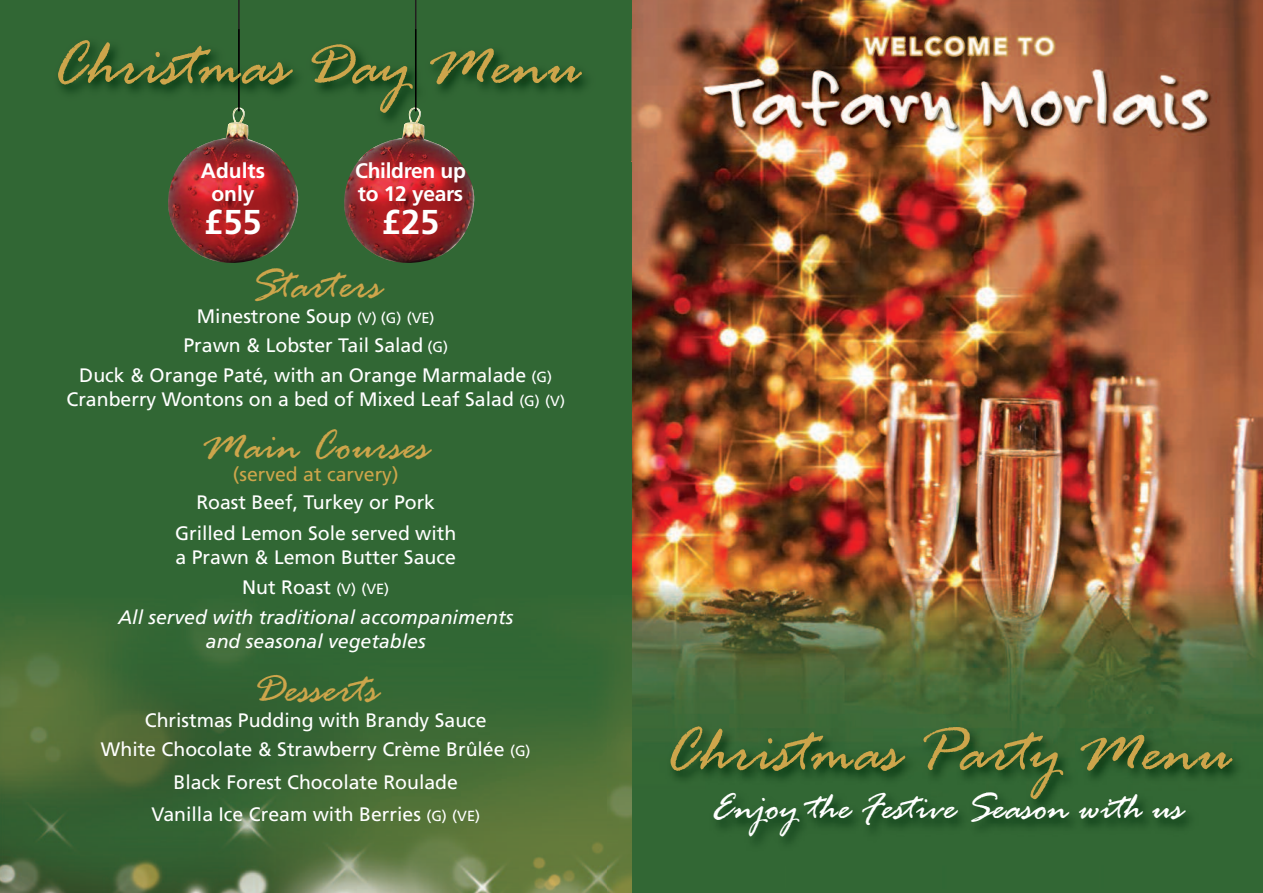
<style>
.page{position:relative;width:1263px;height:893px;background:#fff}
.page>*{position:absolute;margin:0;border:0;box-sizing:border-box;transform-origin:0 0}
.t1{font:italic 67.5px "Rage";color:#cda54b}
.t2{font:italic 45px "Rage";color:#cda54b}
.t3{font:italic 40.5px "Rage";color:#fff}
.t4{font:700 34.5px "Frutiger";color:#fff}
.t5{font:700 21px/22.5px "Frutiger";letter-spacing:-.015em;color:#fff;text-align:center}
.t6{font:19.5px/29.2px "Frutiger";color:#fff;text-align:center}
.t7{font:italic 19.5px/30.5px "Frutiger";color:#fff;text-align:center}
.t8{font:19.5px "Frutiger";color:#cda54b}
.s1{font-size:15px}
.s2{font-size:14.7px}
.s3{font-style:normal}
.s4{font-style:normal;font-size:15px}
.s5{font-style:normal;font-size:14.7px}
</style>
<div class="page">
<img style="left:631px;top:0;width:632px;height:715px">
<div style="left:0;top:0;width:631px;height:893px;background:#316734"></div>
<img style="left:168px;top:161px;width:131px;height:102px">
<img style="left:0;top:595px;width:632px;height:298px">
<img style="left:344px;top:161px;width:131px;height:102px">
<img style="left:630px;top:715px;width:633px;height:178px">
<hr style="left:238px;top:0;width:2px;height:111px;background:#231f20">
<hr style="left:415px;top:0;width:1px;height:111px;background:#231f20">
<img style="left:59px;top:29px;width:573px;height:132px">
<img style="left:182px;top:108px;width:101px;height:53px">
<img style="left:358px;top:107px;width:101px;height:54px">
<img style="left:238px;top:29px;width:2px;height:78px">
<img style="left:415px;top:29px;width:1px;height:79px">
<h1 class="t1" style="left:51px;top:29px;width:531px">Christmas Day Menu</h1>
<p class="t5" style="left:201px;top:161px;width:66px">Adults only</p>
<h3 class="t4" style="left:204px;top:208px;width:59px">£55</h3>
<p class="t5" style="left:355px;top:161px;width:112px;text-align:left">Children up to 12 years</p>
<h3 class="t4" style="left:382px;top:208px;width:59px">£25</h3>
<h2 class="t2" style="left:250px;top:261px;width:133px">Starters</h2>
<p class="t6" style="left:79px;top:303px;width:474px">Minestrone Soup <span class="s1">(</span><span class="s2">V</span><span class="s1">) (</span><span class="s2">G</span><span class="s1">) (</span><span class="s2">VE</span><span class="s1">)<br></span>Prawn &amp; Lobster Tail Salad <span class="s1">(</span><span class="s2">G</span><span class="s1">)<br></span>Duck &amp; Orange Paté, with an Orange Marmalade <span class="s1">(</span><span class="s2">G</span><span class="s1">)</span></p>
<p class="t6" style="left:67px;top:386px;width:500px">Cranberry Wontons on a bed of Mixed Leaf Salad <span class="s1">(</span><span class="s2">G</span><span class="s1">) (</span><span class="s2">V</span><span class="s1">)</span></p>
<h2 class="t2" style="left:203px;top:422px;width:228px">Main Courses</h2>
<p class="t8" style="left:233px;top:466px;width:167px">(served at carvery)</p>
<p class="t6" style="left:175px;top:489px;width:283px;line-height:30.5px">Roast Beef, Turkey or Pork<br>Grilled Lemon Sole served with</p>
<p class="t7" style="left:118px;top:543px;width:396px"><span class="s3">a Prawn &amp; Lemon Butter Sauce<br>Nut Roast</span> <span class="s4">(</span><span class="s5">V</span><span class="s4">) (</span><span class="s5">VE</span><span class="s4">)<br></span>All served with traditional accompaniments</p>
<p class="t7" style="left:206px;top:628px;width:221px">and seasonal vegetables</p>
<h2 class="t2" style="left:253px;top:665px;width:126px">Desserts</h2>
<p class="t6" style="left:101px;top:707px;width:431px">Christmas Pudding with Brandy Sauce<br>White Chocolate &amp; Strawberry Crème Brûlée <span class="s1">(</span><span class="s2">G</span><span class="s1">)</span></p>
<p class="t6" style="left:151px;top:767px;width:330px;line-height:32.5px">Black Forest Chocolate Roulade<br>Vanilla Ice Cream with Berries <span class="s1">(</span><span class="s2">G</span><span class="s1">) (</span><span class="s2">VE</span><span class="s1">)</span></p>
<h1 class="t1" style="left:664px;top:715px;width:569px">Christmas Party Menu</h1>
<h3 class="t3" style="left:711px;top:786px;width:473px">Enjoy the Festive Season with us</h3>
</div>
